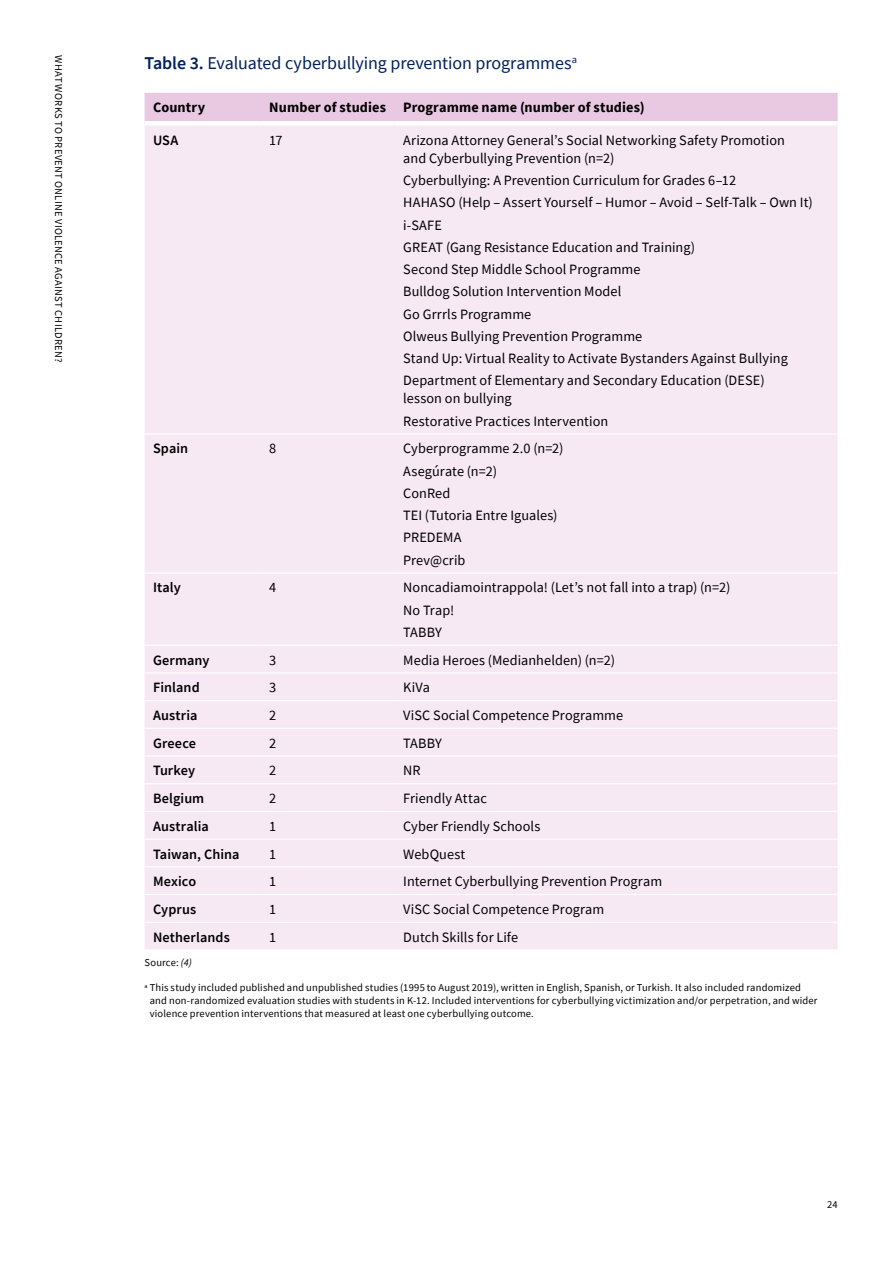
<style>
.page{position:relative;width:893px;height:1263px;background:#fff}
.page>*{position:absolute;margin:0;border:0;box-sizing:border-box;transform-origin:0 0}
.t1{font:18px "Source Sans Pro";letter-spacing:-.005em;color:#00205c}
.t2{font:14.25px/22.2px "Source Sans Pro";letter-spacing:.005em;color:#000}
.t3{font:600 14.25px "Source Sans Pro";letter-spacing:.005em;color:#000}
.t4{font:700 14.25px "Source Sans Pro";letter-spacing:.01em;color:#000}
.t5{font:10.5px/12.6px "Source Sans Pro";letter-spacing:.015em;color:#000}
.s1{font-weight:600}
.s2{font-style:italic}
</style>
<div class="page">
<div style="left:145px;top:93px;width:693px;height:28px;background:#e9c8e2"></div>
<div style="left:145px;top:126px;width:693px;height:823px;background:#f6e9f4"></div>
<hr style="left:145px;top:433px;width:116px;height:2px;background:#fff">
<hr style="left:261px;top:433px;width:134px;height:2px;background:#fff">
<hr style="left:395px;top:433px;width:443px;height:2px;background:#fff">
<hr style="left:145px;top:572px;width:116px;height:2px;background:#fff">
<hr style="left:261px;top:572px;width:134px;height:2px;background:#fff">
<hr style="left:395px;top:572px;width:443px;height:2px;background:#fff">
<hr style="left:145px;top:645px;width:116px;height:1px;background:#fff">
<hr style="left:261px;top:645px;width:134px;height:1px;background:#fff">
<hr style="left:395px;top:645px;width:443px;height:1px;background:#fff">
<hr style="left:145px;top:672px;width:116px;height:1px;background:#fff">
<hr style="left:261px;top:672px;width:134px;height:1px;background:#fff">
<hr style="left:395px;top:672px;width:443px;height:1px;background:#fff">
<hr style="left:145px;top:700px;width:116px;height:1px;background:#fff">
<hr style="left:261px;top:700px;width:134px;height:1px;background:#fff">
<hr style="left:395px;top:700px;width:443px;height:1px;background:#fff">
<hr style="left:145px;top:728px;width:116px;height:1px;background:#fff">
<hr style="left:261px;top:728px;width:134px;height:1px;background:#fff">
<hr style="left:395px;top:728px;width:443px;height:1px;background:#fff">
<hr style="left:145px;top:755px;width:116px;height:2px;background:#fff">
<hr style="left:261px;top:755px;width:134px;height:2px;background:#fff">
<hr style="left:395px;top:755px;width:443px;height:2px;background:#fff">
<hr style="left:145px;top:783px;width:116px;height:1px;background:#fff">
<hr style="left:261px;top:783px;width:134px;height:1px;background:#fff">
<hr style="left:395px;top:783px;width:443px;height:1px;background:#fff">
<hr style="left:145px;top:811px;width:116px;height:1px;background:#fff">
<hr style="left:261px;top:811px;width:134px;height:1px;background:#fff">
<hr style="left:395px;top:811px;width:443px;height:1px;background:#fff">
<hr style="left:145px;top:838px;width:116px;height:2px;background:#fff">
<hr style="left:261px;top:838px;width:134px;height:2px;background:#fff">
<hr style="left:395px;top:838px;width:443px;height:2px;background:#fff">
<hr style="left:145px;top:866px;width:116px;height:1px;background:#fff">
<hr style="left:261px;top:866px;width:134px;height:1px;background:#fff">
<hr style="left:395px;top:866px;width:443px;height:1px;background:#fff">
<hr style="left:145px;top:894px;width:116px;height:1px;background:#fff">
<hr style="left:261px;top:894px;width:134px;height:1px;background:#fff">
<hr style="left:395px;top:894px;width:443px;height:1px;background:#fff">
<hr style="left:145px;top:922px;width:116px;height:1px;background:#fff">
<hr style="left:261px;top:922px;width:134px;height:1px;background:#fff">
<hr style="left:395px;top:922px;width:443px;height:1px;background:#fff">
<p class="t5" style="left:65px;top:55px;width:308px;rotate:90deg">WHAT WORKS TO PREVENT ONLINE VIOLENCE AGAINST CHILDREN?</p>
<p class="t1" style="left:145px;top:51px;width:434px"><span class="s1">Table 3.</span> Evaluated cyberbullying prevention programmes<sup>a</sup></p>
<p class="t4" style="left:153px;top:98px;width:54px">Country</p>
<p class="t4" style="left:269px;top:98px;width:377px">Number of studies Programme name (number of studies)</p>
<p class="t3" style="left:153px;top:131px;width:27px">USA</p>
<p class="t2" style="left:269px;top:129px;width:15px">17</p>
<p class="t2" style="left:403px;top:131px;width:383px;line-height:18px">Arizona Attorney General’s Social Networking Safety Promotion and Cyberbullying Prevention (n=2)</p>
<p class="t2" style="left:403px;top:169px;width:411px">Cyberbullying: A Prevention Curriculum for Grades 6–12<br>HAHASO (Help – Assert Yourself – Humor – Avoid – Self-Talk – Own It) i-SAFE<br>GREAT (Gang Resistance Education and Training)<br>Second Step Middle School Programme<br>Bulldog Solution Intervention Model<br>Go Grrrls Programme<br>Olweus Bullying Prevention Programme<br>Stand Up: Virtual Reality to Activate Bystanders Against Bullying Department of Elementary and Secondary Education (DESE)</p>
<p class="t2" style="left:403px;top:387px;width:206px">lesson on bullying<br>Restorative Practices Intervention</p>
<p class="t3" style="left:153px;top:439px;width:37px">Spain</p>
<p class="t2" style="left:269px;top:437px;width:9px">8</p>
<p class="t2" style="left:403px;top:437px;width:162px">Cyberprogramme 2.0 (n=2)<br>Asegúrate (n=2)<br>ConRed<br>TEI (Tutoria Entre Iguales)<br>PREDEMA<br>Prev@crib</p>
<p class="t3" style="left:153px;top:578px;width:29px">Italy</p>
<p class="t2" style="left:269px;top:576px;width:9px">4</p>
<p class="t2" style="left:403px;top:576px;width:329px">Noncadiamointrappola! (Let’s not fall into a trap) (n=2)<br>No Trap!<br>TABBY</p>
<p class="t3" style="left:153px;top:650px;width:58px">Germany</p>
<p class="t2" style="left:269px;top:649px;width:9px">3</p>
<p class="t2" style="left:403px;top:649px;width:213px">Media Heroes (Medianhelden) (n=2)</p>
<p class="t3" style="left:153px;top:678px;width:48px">Finland</p>
<p class="t2" style="left:269px;top:676px;width:9px">3</p>
<p class="t2" style="left:403px;top:676px;width:28px">KiVa</p>
<p class="t3" style="left:153px;top:706px;width:46px">Austria</p>
<p class="t2" style="left:269px;top:704px;width:9px">2</p>
<p class="t2" style="left:403px;top:704px;width:221px">ViSC Social Competence Programme</p>
<p class="t3" style="left:153px;top:733px;width:45px">Greece</p>
<p class="t2" style="left:269px;top:732px;width:9px">2</p>
<p class="t2" style="left:403px;top:732px;width:40px">TABBY</p>
<p class="t3" style="left:153px;top:761px;width:43px">Turkey</p>
<p class="t2" style="left:269px;top:759px;width:9px">2</p>
<p class="t2" style="left:403px;top:759px;width:19px">NR</p>
<p class="t3" style="left:153px;top:789px;width:53px">Belgium</p>
<p class="t2" style="left:269px;top:787px;width:9px">2</p>
<p class="t2" style="left:403px;top:787px;width:85px">Friendly Attac</p>
<p class="t3" style="left:153px;top:817px;width:57px">Australia</p>
<p class="t2" style="left:269px;top:815px;width:9px">1</p>
<p class="t2" style="left:403px;top:815px;width:139px">Cyber Friendly Schools</p>
<p class="t3" style="left:153px;top:844px;width:88px">Taiwan, China</p>
<p class="t2" style="left:269px;top:842px;width:9px">1</p>
<p class="t2" style="left:403px;top:842px;width:64px">WebQuest</p>
<p class="t3" style="left:153px;top:872px;width:45px">Mexico</p>
<p class="t2" style="left:269px;top:870px;width:9px">1</p>
<p class="t2" style="left:403px;top:870px;width:260px">Internet Cyberbullying Prevention Program</p>
<p class="t3" style="left:153px;top:900px;width:45px">Cyprus</p>
<p class="t2" style="left:269px;top:898px;width:9px">1</p>
<p class="t2" style="left:403px;top:898px;width:202px">ViSC Social Competence Program</p>
<p class="t3" style="left:153px;top:927px;width:78px">Netherlands</p>
<p class="t2" style="left:269px;top:926px;width:9px">1</p>
<p class="t2" style="left:403px;top:926px;width:117px">Dutch Skills for Life</p>
<p class="t5" style="left:145px;top:956px;width:49px">Source: <span class="s2">(4)</span></p>
<p class="t5" style="left:150px;top:981px;width:669px;text-indent:-5px"><sup>a</sup> This study included published and unpublished studies (1995 to August 2019), written in English, Spanish, or Turkish. It also included randomized and non-randomized evaluation studies with students in K-12. Included interventions for cyberbullying victimization and/or perpetration, and wider violence prevention interventions that measured at least one cyberbullying outcome.</p>
<p class="t5" style="left:827px;top:1198px;width:12px">24</p>
</div>
